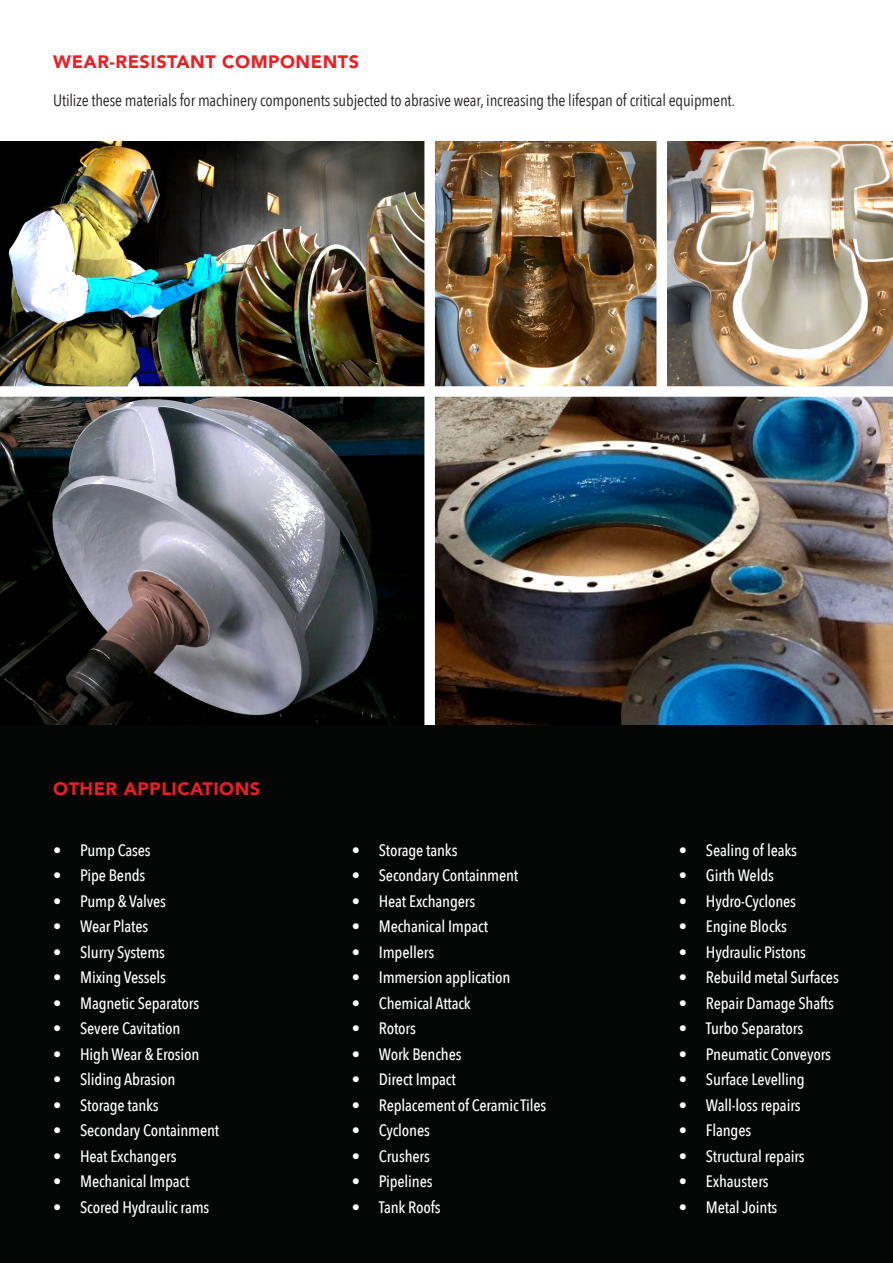
<style>
.page{position:relative;width:893px;height:1263px;background:#fff}
.page>*{position:absolute;margin:0;border:0;box-sizing:border-box;transform-origin:0 0}
.t1{font:900 18px "Avenir";letter-spacing:.03em;color:#ee1d23}
.t2{font:500 16.5px "Avenir Next Condensed";letter-spacing:-.01em;color:#fff}
.t3{font:16.5px "Avenir Next Condensed";letter-spacing:-.01em;color:#231f20}
</style>
<div class="page">
<img style="left:0;top:397px;width:424px;height:328px">
<img style="left:435px;top:397px;width:458px;height:328px">
<img style="left:435px;top:141px;width:458px;height:245px">
<img style="left:0;top:141px;width:424px;height:245px">
<div style="left:656px;top:137px;width:11px;height:255px;background:#fff"></div>
<div style="left:0;top:725px;width:893px;height:538px;background:#040605"></div>
<p class="t1" style="left:53px;top:46px;width:307px">WEAR-RESISTANT COMPONENTS</p>
<p class="t3" style="left:53px;top:86px;width:683px">Utilize these materials for machinery components subjected to abrasive wear, increasing the lifespan of critical equipment.</p>
<p class="t1" style="left:53px;top:774px;width:209px">OTHER APPLICATIONS</p>
<p class="t2" style="left:53px;top:840px;width:99px">• Pump Cases</p>
<p class="t2" style="left:53px;top:865px;width:94px">• Pipe Bends</p>
<p class="t2" style="left:53px;top:891px;width:114px">• Pump &amp; Valves</p>
<p class="t2" style="left:53px;top:916px;width:97px">• Wear Plates</p>
<p class="t2" style="left:53px;top:942px;width:113px">• Slurry Systems</p>
<p class="t2" style="left:53px;top:967px;width:114px">• Mixing Vessels</p>
<p class="t2" style="left:53px;top:993px;width:148px">• Magnetic Separators</p>
<p class="t2" style="left:53px;top:1018px;width:129px">• Severe Cavitation</p>
<p class="t2" style="left:53px;top:1044px;width:148px">• High Wear &amp; Erosion</p>
<p class="t2" style="left:53px;top:1069px;width:124px">• Sliding Abrasion</p>
<p class="t2" style="left:53px;top:1095px;width:107px">• Storage tanks</p>
<p class="t2" style="left:53px;top:1120px;width:168px">• Secondary Containment</p>
<p class="t2" style="left:53px;top:1146px;width:125px">• Heat Exchangers</p>
<p class="t2" style="left:53px;top:1171px;width:138px">• Mechanical Impact</p>
<p class="t2" style="left:53px;top:1197px;width:158px">• Scored Hydraulic rams</p>
<p class="t2" style="left:352px;top:840px;width:107px">• Storage tanks</p>
<p class="t2" style="left:352px;top:865px;width:168px">• Secondary Containment</p>
<p class="t2" style="left:352px;top:891px;width:125px">• Heat Exchangers</p>
<p class="t2" style="left:352px;top:916px;width:138px">• Mechanical Impact</p>
<p class="t2" style="left:352px;top:942px;width:84px">• Impellers</p>
<p class="t2" style="left:352px;top:967px;width:160px">• Immersion application</p>
<p class="t2" style="left:352px;top:993px;width:120px">• Chemical Attack</p>
<p class="t2" style="left:352px;top:1018px;width:66px">• Rotors</p>
<p class="t2" style="left:352px;top:1044px;width:111px">• Work Benches</p>
<p class="t2" style="left:352px;top:1069px;width:105px">• Direct Impact</p>
<p class="t2" style="left:352px;top:1095px;width:196px">• Replacement of Ceramic Tiles</p>
<p class="t2" style="left:352px;top:1120px;width:80px">• Cyclones</p>
<p class="t2" style="left:352px;top:1146px;width:80px">• Crushers</p>
<p class="t2" style="left:352px;top:1171px;width:82px">• Pipelines</p>
<p class="t2" style="left:352px;top:1197px;width:90px">• Tank Roofs</p>
<p class="t2" style="left:679px;top:840px;width:120px">• Sealing of leaks</p>
<p class="t2" style="left:679px;top:865px;width:96px">• Girth Welds</p>
<p class="t2" style="left:679px;top:891px;width:119px">• Hydro-Cyclones</p>
<p class="t2" style="left:679px;top:916px;width:110px">• Engine Blocks</p>
<p class="t2" style="left:679px;top:942px;width:129px">• Hydraulic Pistons</p>
<p class="t2" style="left:679px;top:967px;width:161px">• Rebuild metal Surfaces</p>
<p class="t2" style="left:679px;top:993px;width:156px">• Repair Damage Shafts</p>
<p class="t2" style="left:679px;top:1018px;width:126px">• Turbo Separators</p>
<p class="t2" style="left:679px;top:1044px;width:154px">• Pneumatic Conveyors</p>
<p class="t2" style="left:679px;top:1069px;width:127px">• Surface Levelling</p>
<p class="t2" style="left:679px;top:1095px;width:123px">• Wall-loss repairs</p>
<p class="t2" style="left:679px;top:1120px;width:74px">• Flanges</p>
<p class="t2" style="left:679px;top:1146px;width:127px">• Structural repairs</p>
<p class="t2" style="left:679px;top:1171px;width:91px">• Exhausters</p>
<p class="t2" style="left:679px;top:1197px;width:100px">• Metal Joints</p>
</div>
